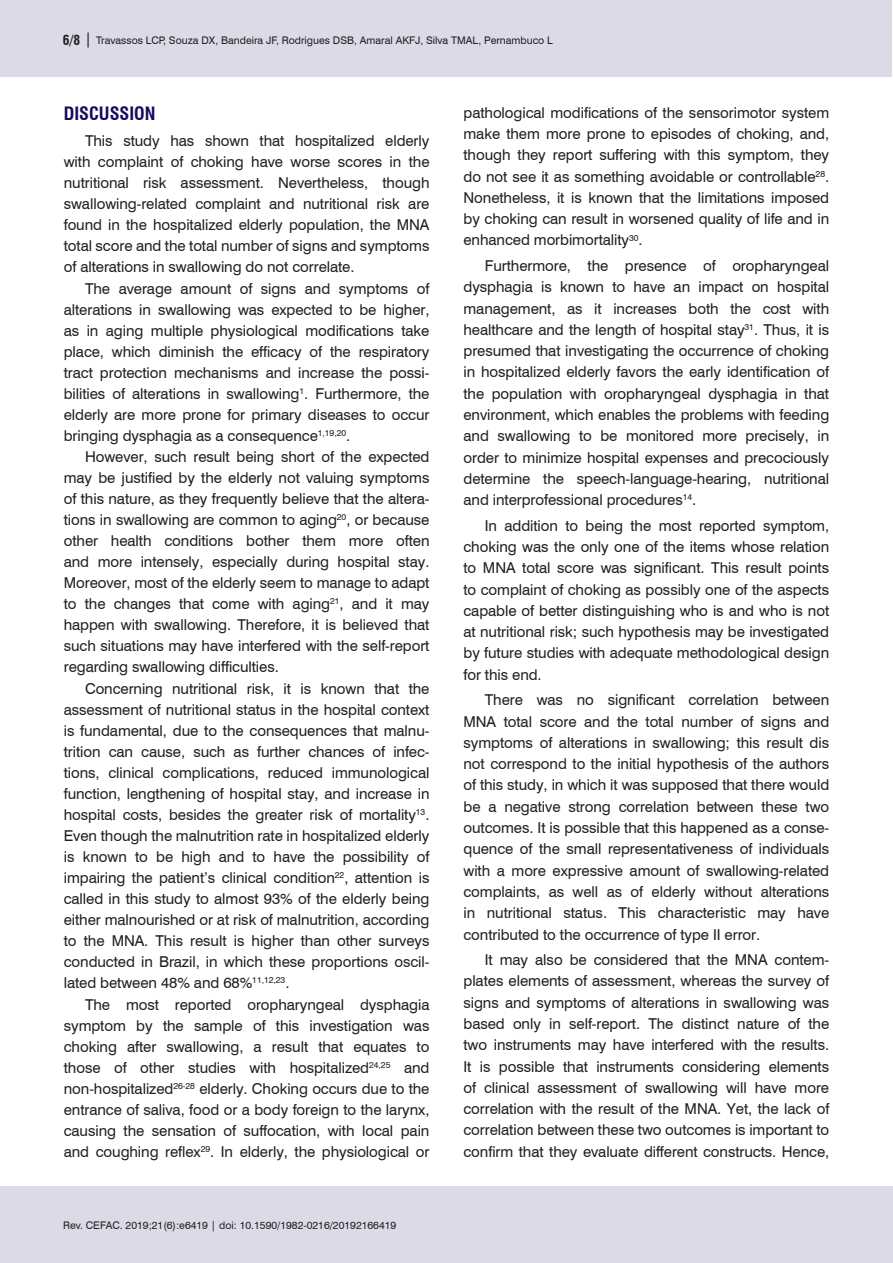
<style>
.page{position:relative;width:893px;height:1263px;background:#fff}
.page>*{position:absolute;margin:0;border:0;box-sizing:border-box;transform-origin:0 0}
.Nivel_1{font:700 condensed 18px "Swiss 721 BT";color:#18085f}
.Corpo_do_texto_INGL{font:15px/21px "Swiss 721 BT";letter-spacing:-.005em;color:#231f20;text-align:justify}
.t1{font:10.5px "Swiss 721 BT";color:#231f20}
.s1{font-weight:700;font-stretch:condensed;font-size:13.5px}
.s2{font-size:15px}
</style>
<div class="page">
<div style="left:0;top:1186px;width:892px;height:77px;background:#dcdae7"></div>
<div style="left:0;top:0;width:892px;height:77px;background:#dcdae7"></div>
<p class="t1" style="left:63px;top:33px;width:492px"><span class="s1">6/8</span> <span class="s2">|</span> Travassos LCP, Souza DX, Bandeira JF, Rodrigues DSB, Amaral AKFJ, Silva TMAL, Pernambuco L</p>
<p class="Nivel_1" style="left:64px;top:103px;width:93px">DISCUSSION</p>
<p class="Corpo_do_texto_INGL" style="left:64px;top:129px;width:367px;text-indent:21px">This study has shown that hospitalized elderly with complaint of choking have worse scores in the nutritional risk assessment. Nevertheless, though swallowing-related complaint and nutritional risk are found in the hospitalized elderly population, the MNA total score and the total number of signs and symptoms of alterations in swallowing do not correlate.</p>
<p class="Corpo_do_texto_INGL" style="left:64px;top:277px;width:367px;text-indent:21px">The average amount of signs and symptoms of alterations in swallowing was expected to be higher, as in aging multiple physiological modifications take place, which diminish the efficacy of the respiratory tract protection mechanisms and increase the possi&shy;bilities of alterations in swallowing<sup>1</sup>. Furthermore, the elderly are more prone for primary diseases to occur bringing dysphagia as a consequence<sup>1,19,20</sup>.</p>
<p class="Corpo_do_texto_INGL" style="left:64px;top:446px;width:367px;text-indent:21px">However, such result being short of the expected may be justified by the elderly not valuing symptoms of this nature, as they frequently believe that the altera&shy;tions in swallowing are common to aging<sup>20</sup>, or because other health conditions bother them more often and more intensely, especially during hospital stay.<br>Moreover, most of the elderly seem to manage to adapt to the changes that come with aging<sup>21</sup>, and it may happen with swallowing. Therefore, it is believed that such situations may have interfered with the self-report regarding swallowing difficulties.</p>
<p class="Corpo_do_texto_INGL" style="left:64px;top:677px;width:367px;text-indent:21px">Concerning nutritional risk, it is known that the assessment of nutritional status in the hospital context is fundamental, due to the consequences that malnu&shy;trition can cause, such as further chances of infec&shy;tions, clinical complications, reduced immunological function, lengthening of hospital stay, and increase in hospital costs, besides the greater risk of mortality<sup>13</sup>.<br>Even though the malnutrition rate in hospitalized elderly is known to be high and to have the possibility of impairing the patient’s clinical condition<sup>22</sup>, attention is called in this study to almost 93% of the elderly being either malnourished or at risk of malnutrition, according to the MNA. This result is higher than other surveys conducted in Brazil, in which these proportions oscil&shy;lated between 48% and 68%<sup>11,12,23</sup>.</p>
<p class="Corpo_do_texto_INGL" style="left:64px;top:993px;width:367px;text-indent:21px">The most reported oropharyngeal dysphagia symptom by the sample of this investigation was choking after swallowing, a result that equates to those of other studies with hospitalized<sup>24,25</sup> and non-hospitalized<sup>26-28</sup> elderly. Choking occurs due to the entrance of saliva, food or a body foreign to the larynx, causing the sensation of suffocation, with local pain and coughing reflex<sup>29</sup>. In elderly, the physiological or</p>
<p class="t1" style="left:63px;top:1218px;width:335px">Rev. CEFAC. 2019;21(6):e6419 | doi: 10.1590/1982-0216/20192166419</p>
<p class="Corpo_do_texto_INGL" style="left:463px;top:101px;width:367px">pathological modifications of the sensorimotor system make them more prone to episodes of choking, and, though they report suffering with this symptom, they do not see it as something avoidable or controllable<sup>28</sup>.<br>Nonetheless, it is known that the limitations imposed by choking can result in worsened quality of life and in enhanced morbimortality<sup>30</sup>.</p>
<p class="Corpo_do_texto_INGL" style="left:463px;top:254px;width:367px;text-indent:21px">Furthermore, the presence of oropharyngeal dysphagia is known to have an impact on hospital management, as it increases both the cost with healthcare and the length of hospital stay<sup>31</sup>. Thus, it is presumed that investigating the occurrence of choking in hospitalized elderly favors the early identification of the population with oropharyngeal dysphagia in that environment, which enables the problems with feeding and swallowing to be monitored more precisely, in order to minimize hospital expenses and precociously determine the speech-language-hearing, nutritional and interprofessional procedures<sup>14</sup>.</p>
<p class="Corpo_do_texto_INGL" style="left:463px;top:514px;width:367px;text-indent:21px">In addition to being the most reported symptom, choking was the only one of the items whose relation to MNA total score was significant. This result points to complaint of choking as possibly one of the aspects capable of better distinguishing who is and who is not at nutritional risk; such hypothesis may be investigated by future studies with adequate methodological design for this end.</p>
<p class="Corpo_do_texto_INGL" style="left:463px;top:689px;width:367px;text-indent:21px">There was no significant correlation between MNA total score and the total number of signs and symptoms of alterations in swallowing; this result dis not correspond to the initial hypothesis of the authors of this study, in which it was supposed that there would be a negative strong correlation between these two outcomes. It is possible that this happened as a conse&shy;quence of the small representativeness of individuals with a more expressive amount of swallowing-related complaints, as well as of elderly without alterations in nutritional status. This characteristic may have contributed to the occurrence of type II error.</p>
<p class="Corpo_do_texto_INGL" style="left:463px;top:948px;width:367px;text-indent:21px">It may also be considered that the MNA contem&shy;plates elements of assessment, whereas the survey of signs and symptoms of alterations in swallowing was based only in self-report. The distinct nature of the two instruments may have interfered with the results.<br>It is possible that instruments considering elements of clinical assessment of swallowing will have more correlation with the result of the MNA. Yet, the lack of correlation between these two outcomes is important to confirm that they evaluate different constructs. Hence,</p>
</div>
